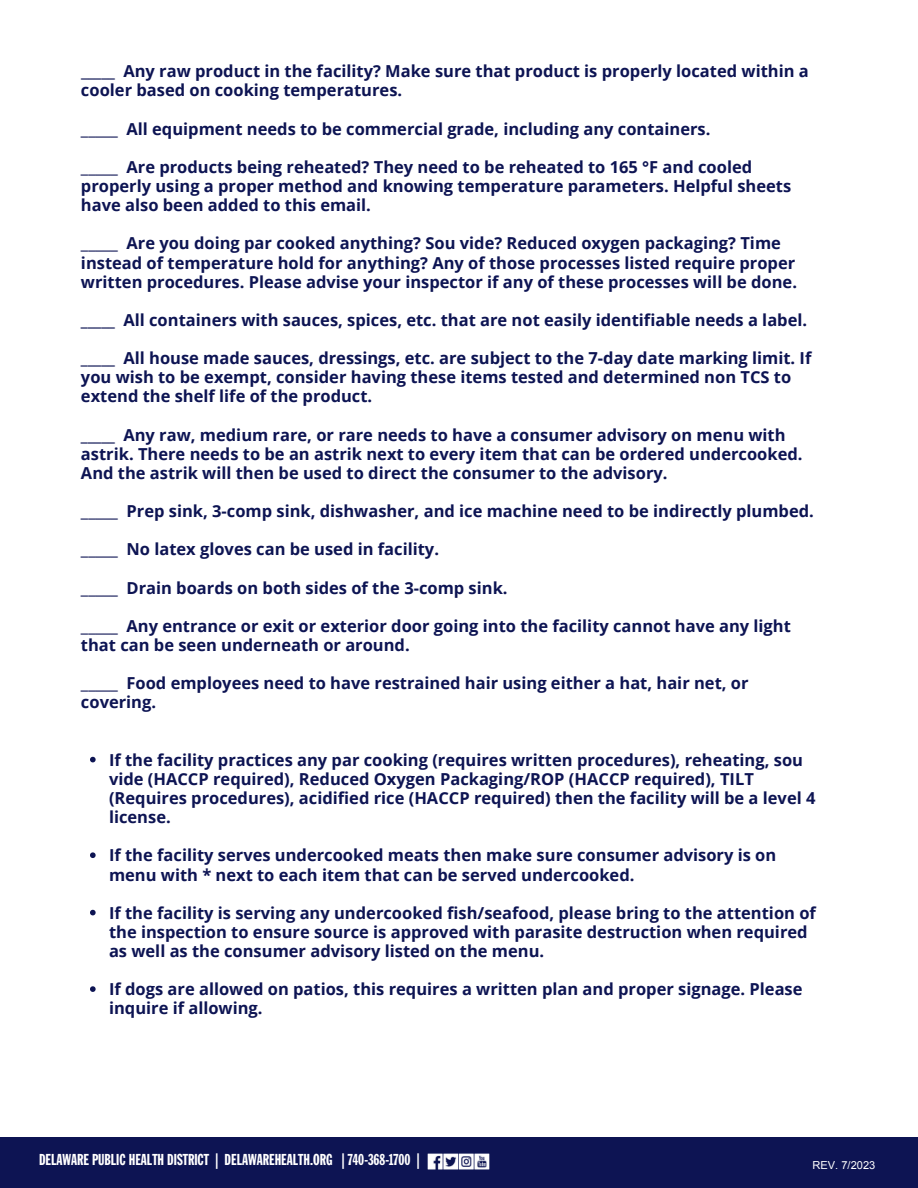
<style>
.page{position:relative;width:918px;height:1188px;background:#fff}
.page>*{position:absolute;margin:0;border:0;box-sizing:border-box;transform-origin:0 0}
.t1{font:700 16.5px/19.2px "Open Sans";color:#0d1453}
.t2{font:15.6px "Franklin Gothic Std Extra Cond";color:#fff}
.t3{font:11.1px "Arial";color:#fff}
.s1{font-weight:400}
</style>
<div class="page">
<svg style="left:90px;top:757px;width:6px;height:5px"></svg>
<svg style="left:90px;top:852px;width:6px;height:6px"></svg>
<svg style="left:90px;top:910px;width:6px;height:5px"></svg>
<svg style="left:90px;top:986px;width:6px;height:6px"></svg>
<div style="left:0;top:1137px;width:918px;height:51px;background:#0d1453"></div>
<img style="left:427px;top:1153px;width:62px;height:16px">
<p class="t1" style="left:81px;top:61px;width:729px">_____ Any raw product in the facility? Make sure that product is properly located within a cooler based on cooking temperatures.</p>
<p class="t1" style="left:81px;top:119px;width:631px"><span class="s1">_____</span> All equipment needs to be commercial grade, including any containers.</p>
<p class="t1" style="left:81px;top:157px;width:712px"><span class="s1">_____</span> Are products being reheated? They need to be reheated to 165 °F and cooled properly using a proper method and knowing temperature parameters. Helpful sheets have also been added to this email.</p>
<p class="t1" style="left:81px;top:233px;width:718px"><span class="s1">_____</span> Are you doing par cooked anything? Sou vide? Reduced oxygen packaging? Time instead of temperature hold for anything? Any of those processes listed require proper written procedures. Please advise your inspector if any of these processes will be done.</p>
<p class="t1" style="left:81px;top:310px;width:728px">_____ All containers with sauces, spices, etc. that are not easily identifiable needs a label.</p>
<p class="t1" style="left:81px;top:348px;width:732px">_____ All house made sauces, dressings, etc. are subject to the 7-day date marking limit. If you wish to be exempt, consider having these items tested and determined non TCS to extend the shelf life of the product.</p>
<p class="t1" style="left:81px;top:425px;width:723px">_____ Any raw, medium rare, or rare needs to have a consumer advisory on menu with astrik. There needs to be an astrik next to every item that can be ordered undercooked.<br>And the astrik will then be used to direct the consumer to the advisory.</p>
<p class="t1" style="left:81px;top:501px;width:734px"><span class="s1">_____</span> Prep sink, 3-comp sink, dishwasher, and ice machine need to be indirectly plumbed.</p>
<p class="t1" style="left:81px;top:539px;width:360px"><span class="s1">_____</span> No latex gloves can be used in facility.</p>
<p class="t1" style="left:81px;top:578px;width:428px"><span class="s1">_____</span> Drain boards on both sides of the 3-comp sink.</p>
<p class="t1" style="left:81px;top:616px;width:711px"><span class="s1">_____</span> Any entrance or exit or exterior door going into the facility cannot have any light that can be seen underneath or around.</p>
<p class="t1" style="left:81px;top:673px;width:669px"><span class="s1">_____</span> Food employees need to have restrained hair using either a hat, hair net, or covering.</p>
<p class="t1" style="left:109px;top:750px;width:708px">If the facility practices any par cooking (requires written procedures), reheating, sou vide (HACCP required), Reduced Oxygen Packaging/ROP (HACCP required), TILT (Requires procedures), acidified rice (HACCP required) then the facility will be a level 4 license.</p>
<p class="t1" style="left:109px;top:845px;width:669px">If the facility serves undercooked meats then make sure consumer advisory is on menu with * next to each item that can be served undercooked.</p>
<p class="t1" style="left:109px;top:903px;width:708px">If the facility is serving any undercooked fish/seafood, please bring to the attention of the inspection to ensure source is approved with parasite destruction when required as well as the consumer advisory listed on the menu.</p>
<p class="t1" style="left:109px;top:979px;width:695px">If dogs are allowed on patios, this requires a written plan and proper signage. Please inquire if allowing.</p>
<p class="t2" style="left:39px;top:1151px;width:382px">DELAWARE PUBLIC HEALTH DISTRICT | DELAWAREHEALTH.ORG | 740-368-1700 |</p>
<p class="t3" style="left:813px;top:1158px;width:64px">REV. 7/2023</p>
</div>
